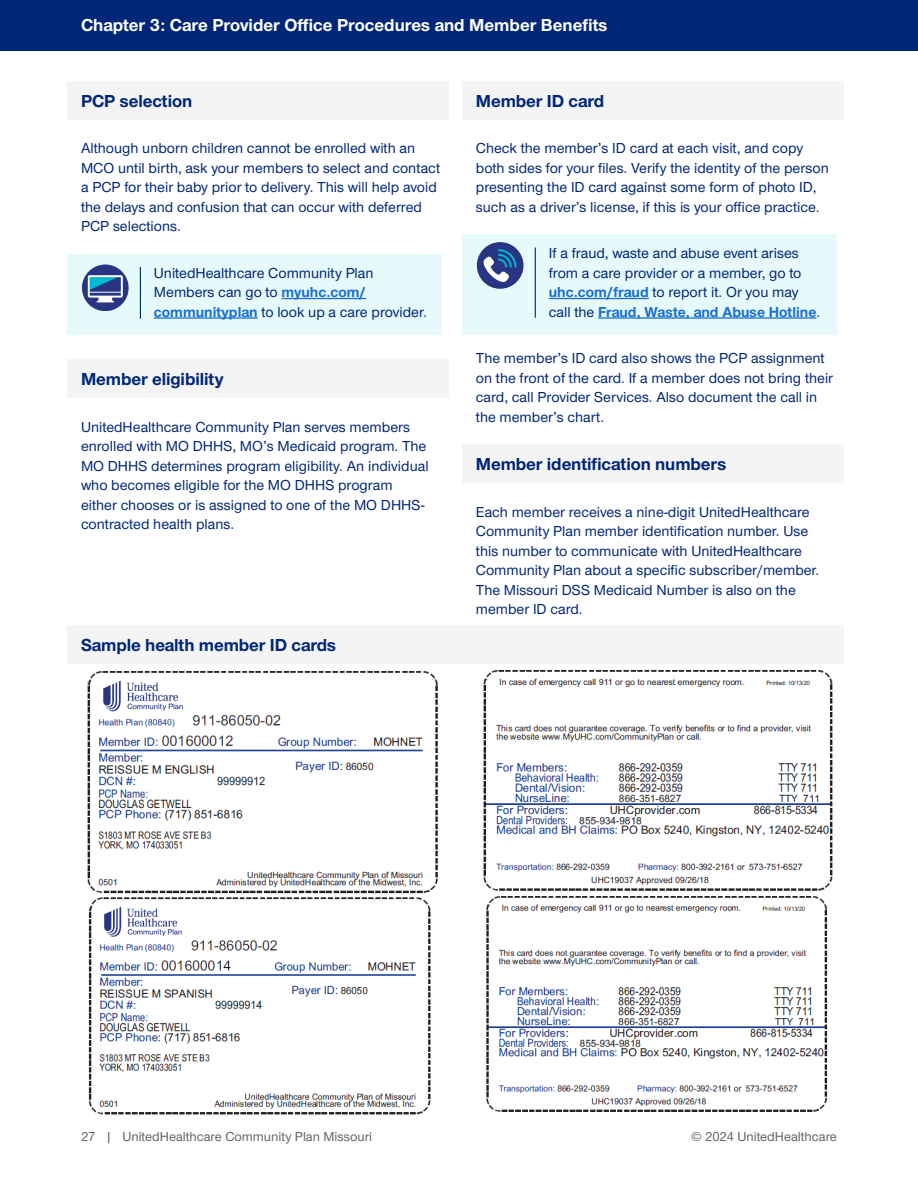
<style>
.page{position:relative;width:918px;height:1188px;background:#fff}
.page>*{position:absolute;margin:0;border:0;box-sizing:border-box;transform-origin:0 0}
.BLUE_SUBHEAD_NEW{font:700 18px "UHC Sans";letter-spacing:-.005em;color:#002677}
.t1{font:700 18px "UHC Sans";color:#fff}
.BODY{font:500 15px/19.5px "UHC Sans";color:#002677}
.BLUE_CALL-OUT_NEW{font:500 15px/19.5px "UHC Sans";color:#002677}
.t2{font:13.5px "UHC Sans";color:#636366}
.s1{font-weight:700;color:#196ecf}
</style>
<div class="page">
<div style="left:0;top:0;width:918px;height:51px;background:#002677"></div>
<div style="left:68px;top:81px;width:381px;height:38px;background:#f4f4f4"></div>
<div style="left:68px;top:254px;width:374px;height:81px;background:#e6f9fb"></div>
<hr style="left:282px;top:298px;width:84px;height:1px;background:#196ecf">
<hr style="left:154px;top:317px;width:104px;height:2px;background:#196ecf">
<div style="left:68px;top:360px;width:381px;height:38px;background:#f4f4f4"></div>
<div style="left:82px;top:265px;width:47px;height:46px;background:#283582;border-radius:50%"></div>
<svg style="left:88px;top:275px;width:35px;height:27px"></svg>
<hr style="left:140px;top:267px;width:1px;height:52px;background:#002677">
<div style="left:462px;top:81px;width:382px;height:38px;background:#f4f4f4"></div>
<div style="left:462px;top:235px;width:375px;height:100px;background:#e6f9fb"></div>
<hr style="left:549px;top:298px;width:100px;height:1px;background:#196ecf">
<hr style="left:598px;top:317px;width:218px;height:2px;background:#196ecf">
<div style="left:462px;top:445px;width:382px;height:38px;background:#f4f4f4"></div>
<div style="left:477px;top:242px;width:47px;height:47px;background:#283582;border-radius:50%"></div>
<svg style="left:483px;top:249px;width:34px;height:33px"></svg>
<hr style="left:535px;top:248px;width:1px;height:70px;background:#002677">
<div style="left:68px;top:625px;width:776px;height:38px;background:#f4f4f4"></div>
<img style="left:87px;top:671px;width:351px;height:230px">
<img style="left:483px;top:671px;width:350px;height:220px">
<img style="left:87px;top:894px;width:345px;height:221px">
<img style="left:486px;top:896px;width:341px;height:216px">
<p class="t1" style="left:81px;top:13px;width:528px">Chapter 3: Care Provider Office Procedures and Member Benefits</p>
<p class="BLUE_SUBHEAD_NEW" style="left:81px;top:88px;width:113px">PCP selection</p>
<p class="BODY" style="left:81px;top:138px;width:361px">Although unborn children cannot be enrolled with an MCO until birth, ask your members to select and contact a PCP for their baby prior to delivery. This will help avoid the delays and confusion that can occur with deferred PCP selections.</p>
<p class="BLUE_CALL-OUT_NEW" style="left:154px;top:262px;width:274px">UnitedHealthcare Community Plan<br>Members can go to <span class="s1">myuhc.com/ communityplan</span> to look up a care provider.</p>
<p class="BLUE_SUBHEAD_NEW" style="left:81px;top:367px;width:144px">Member eligibility</p>
<p class="BODY" style="left:81px;top:416px;width:349px">UnitedHealthcare Community Plan serves members enrolled with MO DHHS, MO’s Medicaid program. The MO DHHS determines program eligibility. An individual who becomes eligible for the MO DHHS program either chooses or is assigned to one of the MO DHHS&shy;contracted health plans.</p>
<p class="BLUE_SUBHEAD_NEW" style="left:81px;top:632px;width:257px">Sample health member ID cards</p>
<p class="BLUE_SUBHEAD_NEW" style="left:476px;top:88px;width:130px">Member ID card</p>
<p class="BODY" style="left:476px;top:138px;width:354px">Check the member’s ID card at each visit, and copy both sides for your files. Verify the identity of the person presenting the ID card against some form of photo ID, such as a driver’s license, if this is your office practice.</p>
<p class="BLUE_CALL-OUT_NEW" style="left:549px;top:243px;width:273px">If a fraud, waste and abuse event arises from a care provider or a member, go to <span class="s1">uhc.com/fraud</span> to report it. Or you may call the <span class="s1">Fraud, Waste, and Abuse Hotline</span>.</p>
<p class="BODY" style="left:476px;top:348px;width:359px">The member’s ID card also shows the PCP assignment on the front of the card. If a member does not bring their card, call Provider Services. Also document the call in the member’s chart.</p>
<p class="BLUE_SUBHEAD_NEW" style="left:476px;top:452px;width:252px">Member identification numbers</p>
<p class="BODY" style="left:476px;top:501px;width:345px">Each member receives a nine-digit UnitedHealthcare Community Plan member identification number. Use this number to communicate with UnitedHealthcare Community Plan about a specific subscriber/member.<br>The Missouri DSS Medicaid Number is also on the member ID card.</p>
<p class="t2" style="left:81px;top:1128px;width:293px">27 | UnitedHealthcare Community Plan Missouri</p>
<p class="t2" style="left:691px;top:1128px;width:147px">© 2024 UnitedHealthcare</p>
</div>
